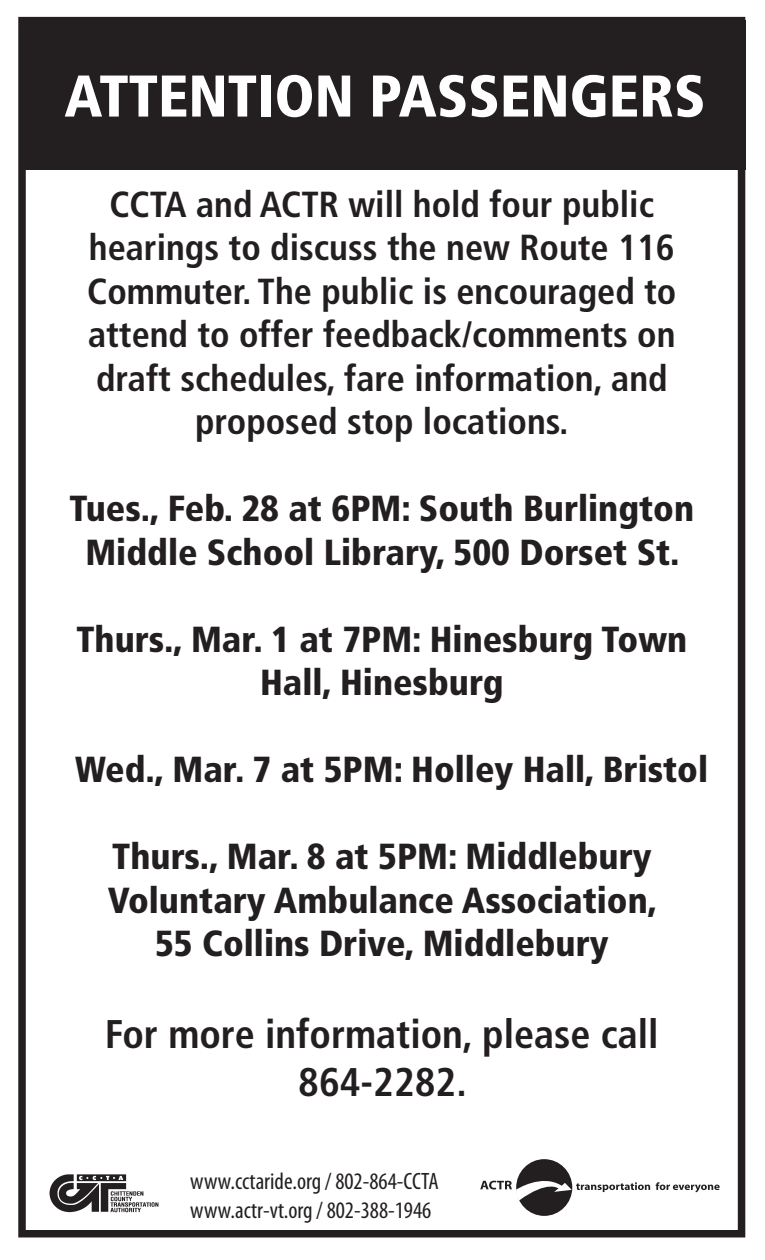
<style>
.page{position:relative;width:765px;height:1260px;background:#fff}
.page>*{position:absolute;margin:0;border:0;box-sizing:border-box;transform-origin:0 0}
.t1{font:900 condensed 58.75px "Frutiger";color:#fff}
.t2{font:700 condensed 40px/48px "Frutiger";color:#231f20;text-align:center}
.t3{font:900 condensed 36.25px/43.5px "Frutiger";color:#231f20;text-align:center}
.t4{font:700 condensed 36.25px/43.5px "Frutiger";color:#231f20;text-align:center}
.t5{font:condensed 23.75px/28.5px "Myriad Pro";color:#231f20}
</style>
<div class="page">
<div style="left:18px;top:17px;width:727px;height:1221px;border:8px solid #231f20"></div>
<div style="left:22px;top:21px;width:723px;height:149px;background:#231f20"></div>
<img style="left:49px;top:1174px;width:110px;height:39px">
<div style="left:516px;top:1159px;width:56px;height:57px;background:#231f20;border-radius:50%"></div>
<svg style="left:480px;top:1173px;width:170px;height:27px"></svg>
<svg style="left:656px;top:1182px;width:64px;height:10px"></svg>
<h1 class="t1" style="left:64px;top:61px;width:643px">ATTENTION PASSENGERS</h1>
<p class="t4" style="left:87px;top:182px;width:591px">CCTA and ACTR will hold four public hearings to discuss the new Route 116<br>Commuter. The public is encouraged to attend to offer feedback/comments on draft schedules, fare information, and proposed stop locations.</p>
<p class="t3" style="left:70px;top:487px;width:626px">Tues., Feb. 28 at 6PM: South Burlington<br>Middle School Library, 500 Dorset St.</p>
<p class="t3" style="left:77px;top:617px;width:612px">Thurs., Mar. 1 at 7PM: Hinesburg Town<br>Hall, Hinesburg</p>
<p class="t3" style="left:75px;top:748px;width:634px">Wed., Mar. 7 at 5PM: Holley Hall, Bristol</p>
<p class="t3" style="left:108px;top:835px;width:551px">Thurs., Mar. 8 at 5PM: Middlebury<br>Voluntary Ambulance Association,<br>55 Collins Drive, Middlebury</p>
<p class="t2" style="left:105px;top:1010px;width:555px">For more information, please call<br>864-2282.</p>
<p class="t5" style="left:190px;top:1167px;width:250px">www.cctaride.org / 802-864-CCTA www.actr-vt.org / 802-388-1946</p>
</div>
